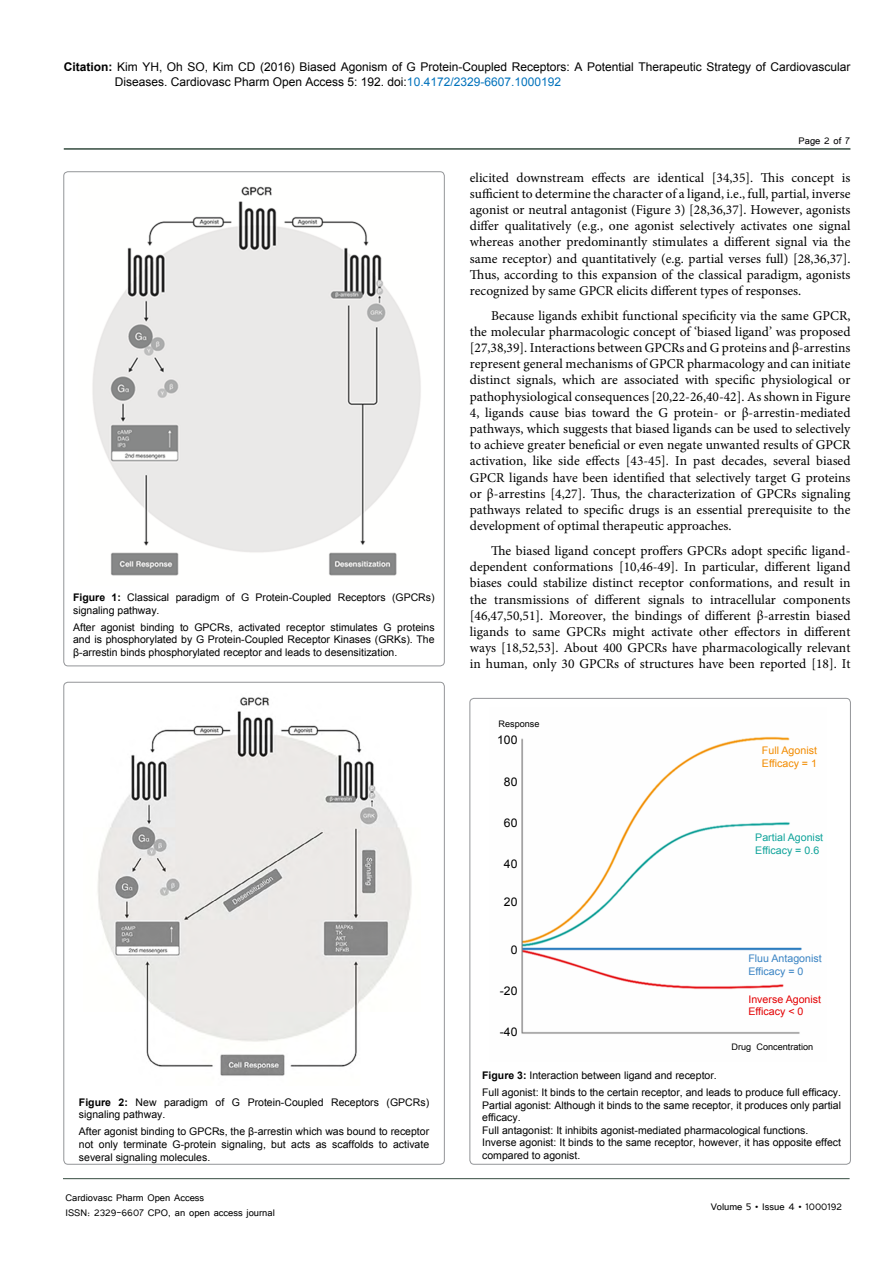
<style>
.page{position:relative;width:893px;height:1263px;background:#fff}
.page>*{position:absolute;margin:0;border:0;box-sizing:border-box;transform-origin:0 0}
.t1{font:13.5px/16.2px "Minion Pro";color:#000;text-align:justify}
.t2{font:12px/15px "Arial";color:#000}
.t3{font:12px/14.4px "Tunga";color:#000}
.t4{font:10.5px/12.6px "Arial";color:#000}
.t5{font:10.5px/12.6px "Arial";color:#0ea39a}
.t6{font:10.5px/12.6px "Arial";color:#e30002}
.t7{font:10.5px/12.6px "Arial";color:#3983c3}
.t8{font:10.5px/12.6px "Arial";color:#f28b00}
.t9{font:9px "Arial";color:#000}
.s1{font-weight:700}
.s2{color:#0072bc}
</style>
<div class="page">
<hr style="left:63px;top:1178px;width:787px;height:1px;background:#344b3f">
<hr style="left:64px;top:148px;width:786px;height:2px;background:#344b3f">
<img style="left:92px;top:186px;width:329px;height:390px">
<img style="left:97px;top:697px;width:315px;height:379px">
<img style="left:521px;top:736px;width:281px;height:298px">
<div style="left:754px;top:744px;width:67px;height:30px;background:#fefefe"></div>
<div style="left:747px;top:828px;width:77px;height:35px;background:#fefefe"></div>
<div style="left:742px;top:952px;width:80px;height:28px;background:#fefefe"></div>
<div style="left:740px;top:994px;width:82px;height:27px;background:#fefefe"></div>
<p class="t2" style="left:115px;top:59px;width:737px;text-indent:-51px"><span class="s1">Citation:</span> Kim YH, Oh SO, Kim CD (2016) Biased Agonism of G Protein-Coupled Receptors: A Potential Therapeutic Strategy of Cardiovascular<br>Diseases. Cardiovasc Pharm Open Access 5: 192. doi:<span class="s2">10.4172/2329-6607.1000192</span></p>
<p class="t4" style="left:73px;top:591px;width:363px"><span class="s1">Figure 1:</span> Classical paradigm of G Protein-Coupled Receptors (GPCRs) signaling pathway.</p>
<p class="t4" style="left:73px;top:621px;width:363px;text-align:justify">After agonist binding to GPCRs, activated receptor stimulates G proteins and is phosphorylated by G Protein-Coupled Receptor Kinases (GRKs). The β-arrestin binds phosphorylated receptor and leads to desensitization.</p>
<p class="t4" style="left:79px;top:1096px;width:352px"><span class="s1">Figure 2:</span> New paradigm of G Protein-Coupled Receptors (GPCRs) signaling pathway.</p>
<p class="t4" style="left:79px;top:1125px;width:352px;text-align:justify">After agonist binding to GPCRs, the β-arrestin which was bound to receptor not only terminate G-protein signaling, but acts as scaffolds to activate several signaling molecules.</p>
<p class="t3" style="left:65px;top:1190px;width:211px">Cardiovasc Pharm Open Access<br>ISSN: 2329-6607 CPO, an open access journal</p>
<p class="t3" style="left:799px;top:133px;width:53px">Page 2 of 7</p>
<p class="t1" style="left:470px;top:169px;width:382px">elicited downstream effects are identical [34,35]. This concept is sufficient to determine the character of a ligand, i.e., full, partial, inverse agonist or neutral antagonist (Figure 3) [28,36,37]. However, agonists differ qualitatively (e.g., one agonist selectively activates one signal whereas another predominantly stimulates a different signal via the same receptor) and quantitatively (e.g. partial verses full) [28,36,37].<br>Thus, according to this expansion of the classical paradigm, agonists recognized by same GPCR elicits different types of responses.</p>
<p class="t1" style="left:470px;top:307px;width:382px;text-indent:21px">Because ligands exhibit functional specificity via the same GPCR, the molecular pharmacologic concept of ‘biased ligand’ was proposed [27,38,39]. Interactions between GPCRs and G proteins and β-arrestins represent general mechanisms of GPCR pharmacology and can initiate distinct signals, which are associated with specific physiological or pathophysiological consequences [20,22-26,40-42]. As shown in Figure 4, ligands cause bias toward the G protein- or β-arrestin-mediated pathways, which suggests that biased ligands can be used to selectively to achieve greater beneficial or even negate unwanted results of GPCR activation, like side effects [43-45]. In past decades, several biased GPCR ligands have been identified that selectively target G proteins or β-arrestins [4,27]. Thus, the characterization of GPCRs signaling pathways related to specific drugs is an essential prerequisite to the development of optimal therapeutic approaches.</p>
<p class="t1" style="left:470px;top:543px;width:382px;text-indent:21px">The biased ligand concept proffers GPCRs adopt specific ligand&shy;dependent conformations [10,46-49]. In particular, different ligand biases could stabilize distinct receptor conformations, and result in the transmissions of different signals to intracellular components [46,47,50,51]. Moreover, the bindings of different β-arrestin biased ligands to same GPCRs might activate other effectors in different ways [18,52,53]. About 400 GPCRs have pharmacologically relevant in human, only 30 GPCRs of structures have been reported [18]. It</p>
<p class="t9" style="left:498px;top:718px;width:43px">Response</p>
<p class="t2" style="left:497px;top:733px;width:22px">100</p>
<p class="t2" style="left:504px;top:774px;width:15px">80</p>
<p class="t2" style="left:504px;top:815px;width:15px">60</p>
<p class="t2" style="left:504px;top:856px;width:15px">40</p>
<p class="t2" style="left:504px;top:895px;width:15px">20</p>
<p class="t2" style="left:511px;top:942px;width:8px">0</p>
<p class="t2" style="left:500px;top:983px;width:19px">-20</p>
<p class="t2" style="left:500px;top:1024px;width:19px">-40</p>
<p class="t8" style="left:762px;top:744px;width:57px">Full Agonist<br>Efficacy = 1</p>
<p class="t5" style="left:755px;top:831px;width:70px">Partial Agonist<br>Efficacy = 0.6</p>
<p class="t7" style="left:748px;top:952px;width:75px">Fluu Antagonist<br>Efficacy = 0</p>
<p class="t6" style="left:748px;top:993px;width:74px">Inverse Agonist<br>Efficacy &lt; 0</p>
<p class="t9" style="left:732px;top:1040px;width:83px">Drug Concentration</p>
<p class="t4" style="left:482px;top:1069px;width:236px"><span class="s1">Figure 3:</span> Interaction between ligand and receptor.</p>
<p class="t4" style="left:482px;top:1086px;width:360px">Full agonist: It binds to the certain receptor, and leads to produce full efficacy.</p>
<p class="t4" style="left:482px;top:1099px;width:360px">Partial agonist: Although it binds to the same receptor, it produces only partial efficacy.</p>
<p class="t4" style="left:482px;top:1124px;width:328px">Full antagonist: It inhibits agonist-mediated pharmacological functions.</p>
<p class="t4" style="left:482px;top:1136px;width:360px">Inverse agonist: It binds to the same receptor, however, it has opposite effect compared to agonist.</p>
<p class="t3" style="left:711px;top:1199px;width:133px">Volume 5 • Issue 4 • 1000192</p>
</div>
